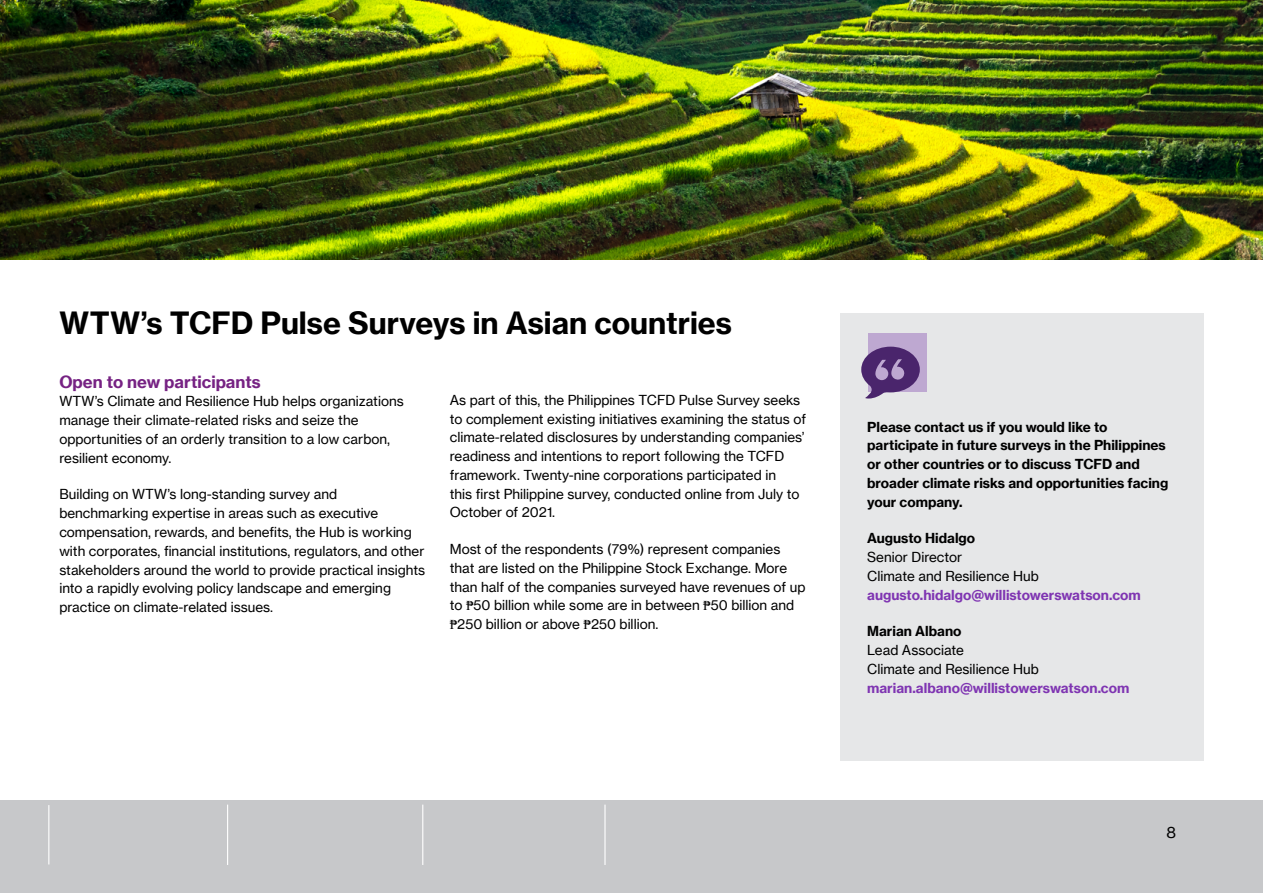
<style>
.page{position:relative;width:1263px;height:893px;background:#fff}
.page>*{position:absolute;margin:0;border:0;box-sizing:border-box;transform-origin:0 0}
.t1{font:30px "N Haas Grotesk TX Pro 75 Bd";color:#000}
.t2{font:16.5px "N Haas Grotesk TX Pro 75 Bd";color:#762283}
.t3{font:15.3px "N Haas Grotesk TX Pro 55 Rg";color:#000}
.t4{font:13.5px/18.8px "N Haas Grotesk TX Pro 55 Rg";color:#000}
.t5{font:13.5px/18.8px "N Haas Grotesk TX Pro 75 Bd";color:#000}
.t6{font:13.5px "N Haas Grotesk TX Pro 75 Bd";color:#7f35b2}
.s1{font-family:"Times New Roman"}
</style>
<div class="page">
<div style="left:0;top:800px;width:1263px;height:93px;background:#c7c8ca"></div>
<hr style="left:227px;top:805px;width:1px;height:60px;background:#fff">
<hr style="left:422px;top:805px;width:1px;height:60px;background:#fff">
<hr style="left:604px;top:805px;width:1px;height:60px;background:#fff">
<hr style="left:48px;top:805px;width:1px;height:59px;background:#fff">
<div style="left:840px;top:313px;width:363px;height:447px;background:#e6e7e8"></div>
<img style="left:0;top:0;width:1263px;height:260px">
<div style="left:868px;top:333px;width:58px;height:59px;background:#bea8d1"></div>
<svg style="left:861px;top:347px;width:59px;height:52px"></svg>
<h1 class="t1" style="left:59px;top:304px;width:674px">WTW’s TCFD Pulse Surveys in Asian countries</h1>
<p class="t2" style="left:59px;top:371px;width:203px">Open to new participants</p>
<p class="t4" style="left:59px;top:392px;width:346px">WTW’s Climate and Resilience Hub helps organizations manage their climate-related risks and seize the opportunities of an orderly transition to a low carbon, resilient economy.</p>
<p class="t4" style="left:59px;top:485px;width:367px">Building on WTW’s long-standing survey and benchmarking expertise in areas such as executive compensation, rewards, and benefits, the Hub is working with corporates, financial institutions, regulators, and other stakeholders around the world to provide practical insights into a rapidly evolving policy landscape and emerging practice on climate-related issues.</p>
<p class="t4" style="left:450px;top:390px;width:358px">As part of this, the Philippines TCFD Pulse Survey seeks to complement existing initiatives examining the status of climate-related disclosures by understanding companies’ readiness and intentions to report following the TCFD framework. Twenty-nine corporations participated in<br>this first Philippine survey, conducted online from July to October of 2021.</p>
<p class="t4" style="left:450px;top:540px;width:357px">Most of the respondents (79%) represent companies that are listed on the Philippine Stock Exchange. More than half of the companies surveyed have revenues of up to <span class="s1">₱</span>50 billion while some are in between <span class="s1">₱</span>50 billion and <span class="s1">₱</span>250 billion or above <span class="s1">₱</span>250 billion.</p>
<p class="t5" style="left:867px;top:417px;width:303px">Please contact us if you would like to participate in future surveys in the Philippines or other countries or to discuss TCFD and broader climate risks and opportunities facing your company.</p>
<p class="t5" style="left:867px;top:529px;width:110px">Augusto Hidalgo</p>
<p class="t4" style="left:867px;top:548px;width:173px">Senior Director<br>Climate and Resilience Hub</p>
<p class="t6" style="left:867px;top:586px;width:275px">augusto.hidalgo@willistowerswatson.com</p>
<p class="t5" style="left:867px;top:622px;width:96px">Marian Albano</p>
<p class="t4" style="left:867px;top:641px;width:173px">Lead Associate<br>Climate and Resilience Hub</p>
<p class="t6" style="left:867px;top:679px;width:264px">marian.albano@willistowerswatson.com</p>
<p class="t3" style="left:1166px;top:823px;width:11px">8</p>
</div>
